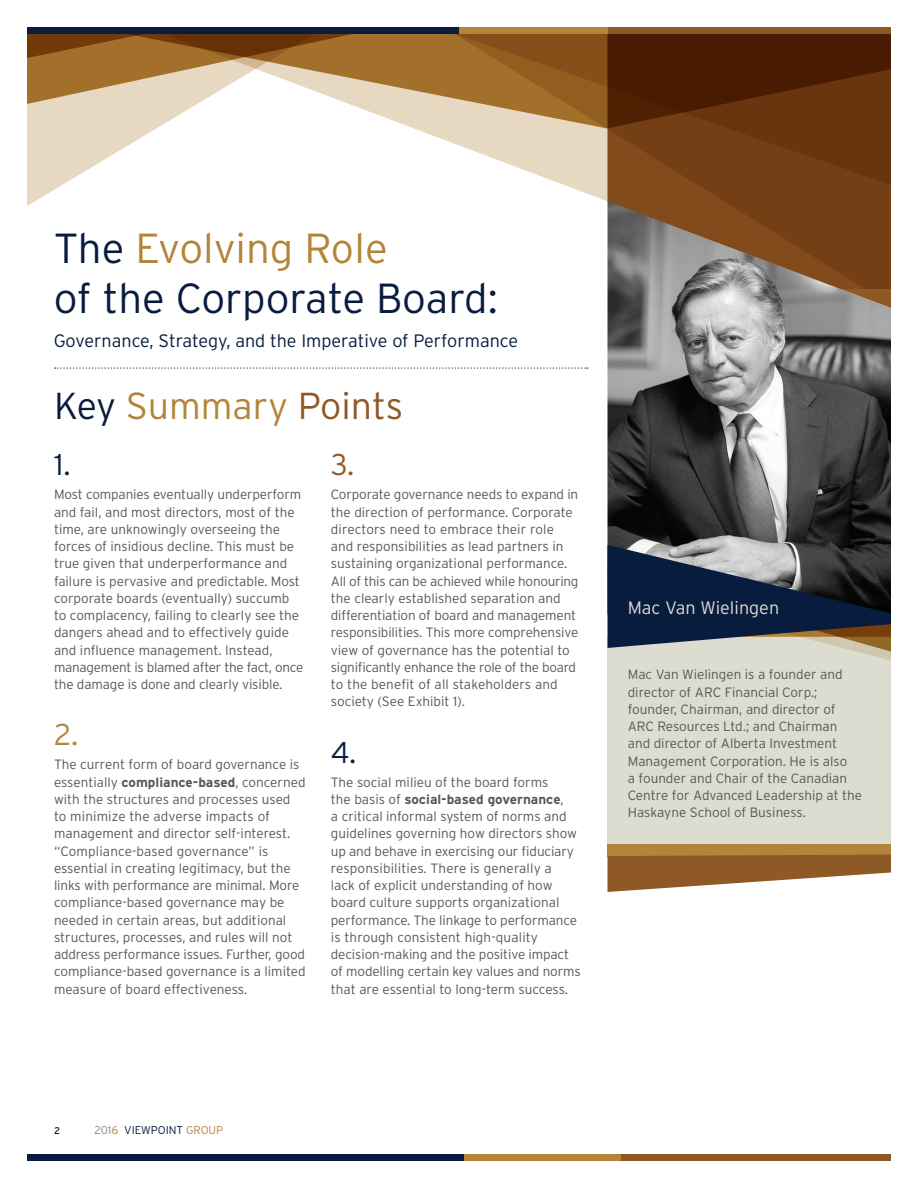
<style>
.page{position:relative;width:918px;height:1188px;background:#fff}
.page>*{position:absolute;margin:0;border:0;box-sizing:border-box;transform-origin:0 0}
.t1{font:300 42px/49.5px "Interstate";color:#081d3e}
.t2{font:300 37.5px "Interstate";color:#b3853a}
.t3{font:300 30px "Interstate";color:#081d3e}
.t4{font:300 30px "Interstate";color:#b3853a}
.Body_Text{font:300 30px "Interstate";color:#8f5926}
.t5{font:300 18px "Interstate";color:#081d3e}
.Body_Text-2{font:300 18px "Interstate";color:#dcdcd0}
.Body_Text-3{font:300 13.5px/17.2px "Interstate";color:#57585a}
.t6{font:300 11.25px "Interstate";color:#081d3e}
.t7{font:9.75px "Interstate";color:#081d3e}
.s1{color:#b3853a}
.s2{color:#081d3e}
.s3{color:#8f5926}
.s4{font-weight:700}
.s5{color:#87898c}
</style>
<div class="page">
<img style="left:608px;top:308px;width:283px;height:237px">
<svg style="left:608px;top:288px;width:283px;height:20px;background:#8e8984"></svg>
<div style="left:608px;top:637px;width:283px;height:207px;background:#dcdcd0"></div>
<div style="left:608px;top:844px;width:283px;height:12px;background:#b3853a"></div>
<svg style="left:608px;top:545px;width:283px;height:116px"></svg>
<svg style="left:608px;top:855px;width:283px;height:37px"></svg>
<svg style="left:55px;top:367px;width:533px;height:2px"></svg>
<svg style="left:27px;top:65px;width:313px;height:141px"></svg>
<svg style="left:27px;top:33px;width:313px;height:32px;background:#885721"></svg>
<svg style="left:340px;top:33px;width:551px;height:255px"></svg>
<div style="left:608px;top:27px;width:283px;height:6px;background:#8f5926"></div>
<div style="left:459px;top:27px;width:149px;height:6px;background:#b3853a"></div>
<div style="left:27px;top:27px;width:432px;height:6px;background:#081d3e"></div>
<div style="left:621px;top:1155px;width:270px;height:6px;background:#8f5926"></div>
<div style="left:462px;top:1155px;width:159px;height:6px;background:#b3853a"></div>
<div style="left:27px;top:1155px;width:436px;height:6px;background:#081d3e"></div>
<p class="t1" style="left:54px;top:223px;width:446px">The <span class="s1">Evolving Role<br></span>of the Corporate Board:</p>
<p class="t5" style="left:54px;top:330px;width:466px">Governance, Strategy, and the Imperative of Performance</p>
<p class="t2" style="left:54px;top:383px;width:351px"><span class="s2">Key</span> Summary <span class="s3">Points</span></p>
<p class="t3" style="left:54px;top:447px;width:18px">1.</p>
<p class="Body_Text-3" style="left:54px;top:486px;width:251px">Most companies eventually underperform and fail, and most directors, most of the time, are unknowingly overseeing the forces of insidious decline. This must be true given that underperformance and failure is pervasive and predictable. Most corporate boards (eventually) succumb to complacency, failing to clearly see the dangers ahead and to effectively guide and influence management. Instead, management is blamed after the fact, once the damage is done and clearly visible.</p>
<p class="t4" style="left:54px;top:717px;width:26px">2.</p>
<p class="Body_Text-3" style="left:54px;top:756px;width:253px">The current form of board governance is essentially <span class="s4">compliance-based</span>, concerned with the structures and processes used to minimize the adverse impacts of management and director self-interest. “Compliance-based governance” is essential in creating legitimacy, but the links with performance are minimal. More compliance-based governance may be needed in certain areas, but additional structures, processes, and rules will not address performance issues. Further, good compliance-based governance is a limited measure of board effectiveness.</p>
<p class="Body_Text" style="left:331px;top:447px;width:25px">3.</p>
<p class="Body_Text-3" style="left:331px;top:486px;width:249px">Corporate governance needs to expand in the direction of performance. Corporate directors need to embrace their role and responsibilities as lead partners in sustaining organizational performance.<br>All of this can be achieved while honouring the clearly established separation and differentiation of board and management responsibilities. This more comprehensive view of governance has the potential to significantly enhance the role of the board to the benefit of all stakeholders and society (See Exhibit 1).</p>
<p class="t3" style="left:331px;top:734px;width:27px">4.</p>
<p class="Body_Text-3" style="left:331px;top:773px;width:251px">The social milieu of the board forms<br>the basis of <span class="s4">social-based governance</span>,<br>a critical informal system of norms and guidelines governing how directors show up and behave in exercising our fiduciary responsibilities. There is generally a<br>lack of explicit understanding of how board culture supports organizational performance. The linkage to performance is through consistent high-quality decision-making and the positive impact of modelling certain key values and norms that are essential to long-term success.</p>
<p class="Body_Text-2" style="left:628px;top:597px;width:153px">Mac Van Wielingen</p>
<p class="Body_Text-3" style="left:628px;top:666px;width:236px">Mac Van Wielingen is a founder and director of ARC Financial Corp.; founder, Chairman, and director of ARC Resources Ltd.; and Chairman and director of Alberta Investment Management Corporation. He is also<br>a founder and Chair of the Canadian Centre for Advanced Leadership at the Haskayne School of Business.</p>
<p class="t7" style="left:54px;top:1125px;width:8px">2</p>
<p class="t6" style="left:94px;top:1123px;width:130px"><span class="s5">20</span><span class="s1">16</span> VIEWPOINT <span class="s1">GROUP</span></p>
</div>
